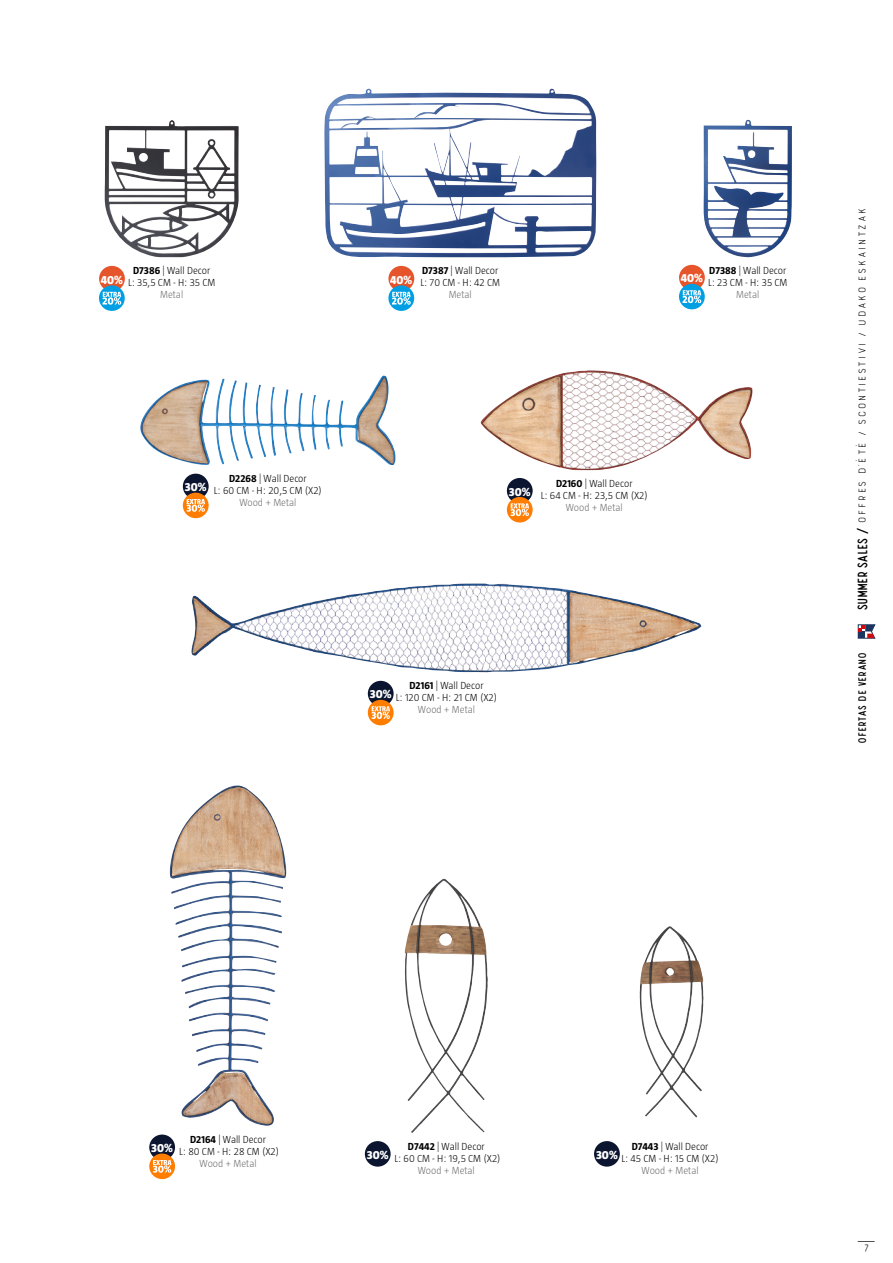
<style>
.page{position:relative;width:893px;height:1263px;background:#fff}
.page>*{position:absolute;margin:0;border:0;box-sizing:border-box;transform-origin:0 0}
.t1{font:700 15px "Burford Rustic Line";color:#000}
.t2{font:800 12.15px "Taz";color:#fff}
.t3{font:12px "Nature Spirit";letter-spacing:.11em;color:#000}
.t4{font:300 10.5px/12px "Taz";color:#000;text-align:center}
.t5{font:300 10.5px "Taz";color:#706f6f}
.s1{font-weight:700}
.s2{font-family:"Nature Spirit Rough";font-weight:400}
</style>
<div class="page">
<svg style="left:858px;top:625px;width:17px;height:13px"></svg>
<svg style="left:858px;top:1241px;width:16px;height:1px"></svg>
<div style="left:679px;top:265px;width:26px;height:25px;background:#e5542b;border-radius:50%"></div>
<div style="left:679px;top:284px;width:26px;height:25px;background:#009fe3;border-radius:50%"></div>
<svg style="left:682px;top:290px;width:19px;height:13px"></svg>
<div style="left:388px;top:266px;width:26px;height:25px;background:#e5542b;border-radius:50%"></div>
<svg style="left:388px;top:285px;width:26px;height:26px"></svg>
<svg style="left:392px;top:292px;width:19px;height:13px"></svg>
<div style="left:99px;top:266px;width:26px;height:25px;background:#e5542b;border-radius:50%"></div>
<svg style="left:99px;top:285px;width:26px;height:26px"></svg>
<svg style="left:102px;top:292px;width:19px;height:13px"></svg>
<img style="left:191px;top:583px;width:511px;height:89px">
<img style="left:140px;top:378px;width:236px;height:87px">
<img style="left:481px;top:370px;width:272px;height:100px">
<img style="left:405px;top:879px;width:51px;height:254px">
<img style="left:640px;top:926px;width:60px;height:191px">
<img style="left:170px;top:785px;width:106px;height:341px">
<img style="left:704px;top:120px;width:88px;height:137px">
<img style="left:105px;top:120px;width:134px;height:137px">
<img style="left:324px;top:89px;width:272px;height:168px">
<div style="left:365px;top:1141px;width:26px;height:25px;background:#0b152f;border-radius:50%"></div>
<div style="left:594px;top:1141px;width:26px;height:25px;background:#0b152f;border-radius:50%"></div>
<div style="left:149px;top:1134px;width:26px;height:26px;background:#0b152f;border-radius:50%"></div>
<div style="left:149px;top:1153px;width:26px;height:26px;background:#ff7d00;border-radius:50%"></div>
<svg style="left:153px;top:1160px;width:19px;height:13px"></svg>
<div style="left:368px;top:681px;width:26px;height:25px;background:#0b152f;border-radius:50%"></div>
<div style="left:368px;top:700px;width:26px;height:25px;background:#ff7d00;border-radius:50%"></div>
<svg style="left:371px;top:706px;width:19px;height:13px"></svg>
<div style="left:507px;top:478px;width:26px;height:25px;background:#0b152f;border-radius:50%"></div>
<div style="left:507px;top:497px;width:26px;height:25px;background:#ff7d00;border-radius:50%"></div>
<svg style="left:510px;top:503px;width:19px;height:13px"></svg>
<div style="left:183px;top:474px;width:26px;height:25px;background:#0b152f;border-radius:50%"></div>
<div style="left:183px;top:493px;width:26px;height:25px;background:#ff7d00;border-radius:50%"></div>
<svg style="left:186px;top:499px;width:19px;height:13px"></svg>
<p class="t4" style="left:708px;top:264px;width:81px;text-align:left"><span class="s1">D7388</span> | Wall Decor<br>L: 23 CM - H: 35 CM</p>
<p class="t5" style="left:736px;top:289px;width:25px">Metal</p>
<p class="t4" style="left:128px;top:264px;width:89px"><span class="s1">D7386</span> | Wall Decor<br>L: 35,5 CM - H: 35 CM</p>
<p class="t5" style="left:160px;top:289px;width:25px">Metal</p>
<p class="t4" style="left:420px;top:264px;width:81px;text-align:left"><span class="s1">D7387</span> | Wall Decor<br>L: 70 CM - H: 42 CM</p>
<p class="t5" style="left:449px;top:289px;width:25px">Metal</p>
<p class="t2" style="left:101px;top:273px;width:24px">40%</p>
<p class="t2" style="left:390px;top:273px;width:24px">40%</p>
<p class="t2" style="left:681px;top:272px;width:24px">40%</p>
<p class="t2" style="left:185px;top:480px;width:23px">30%</p>
<p class="t4" style="left:214px;top:472px;width:110px"><span class="s1">D2268</span> | Wall Decor<br>L: 60 CM - H: 20,5 CM (X2)</p>
<p class="t5" style="left:239px;top:496px;width:59px">Wood + Metal</p>
<p class="t2" style="left:509px;top:485px;width:23px">30%</p>
<p class="t4" style="left:541px;top:477px;width:109px"><span class="s1">D2160</span> | Wall Decor<br>L: 64 CM - H: 23,5 CM (X2)</p>
<p class="t5" style="left:566px;top:502px;width:59px">Wood + Metal</p>
<p class="t4" style="left:396px;top:679px;width:103px"><span class="s1">D2161</span> | Wall Decor<br>L: 120 CM - H: 21 CM (X2)</p>
<p class="t5" style="left:418px;top:704px;width:59px">Wood + Metal</p>
<p class="t2" style="left:370px;top:687px;width:23px">30%</p>
<h1 class="t1" style="left:852px;top:610px;width:405px;rotate:-90deg"><span class="s2">SUMMER SALES /</span> OFFRES D’ÉTÉ / SCONTIESTIVI / UDAKO ESKAINTZAK</h1>
<p class="t3" style="left:857px;top:743px;width:92px;rotate:-90deg">OFERTAS DE VERANO</p>
<p class="t4" style="left:179px;top:1133px;width:102px"><span class="s1">D2164</span> | Wall Decor<br>L: 80 CM - H: 28 CM (X2)</p>
<p class="t5" style="left:199px;top:1157px;width:59px">Wood + Metal</p>
<p class="t2" style="left:151px;top:1141px;width:23px">30%</p>
<p class="t4" style="left:394px;top:1141px;width:108px"><span class="s1">D7442</span> | Wall Decor<br>L: 60 CM - H: 19,5 CM (X2)</p>
<p class="t5" style="left:418px;top:1165px;width:59px">Wood + Metal</p>
<p class="t4" style="left:621px;top:1141px;width:99px"><span class="s1">D7443</span> | Wall Decor<br>L: 45 CM - H: 15 CM (X2)</p>
<p class="t5" style="left:641px;top:1165px;width:59px">Wood + Metal</p>
<p class="t2" style="left:367px;top:1148px;width:23px">30%</p>
<p class="t2" style="left:596px;top:1148px;width:23px">30%</p>
<h1 class="t1" style="left:863px;top:1238px;width:8px">7</h1>
</div>
